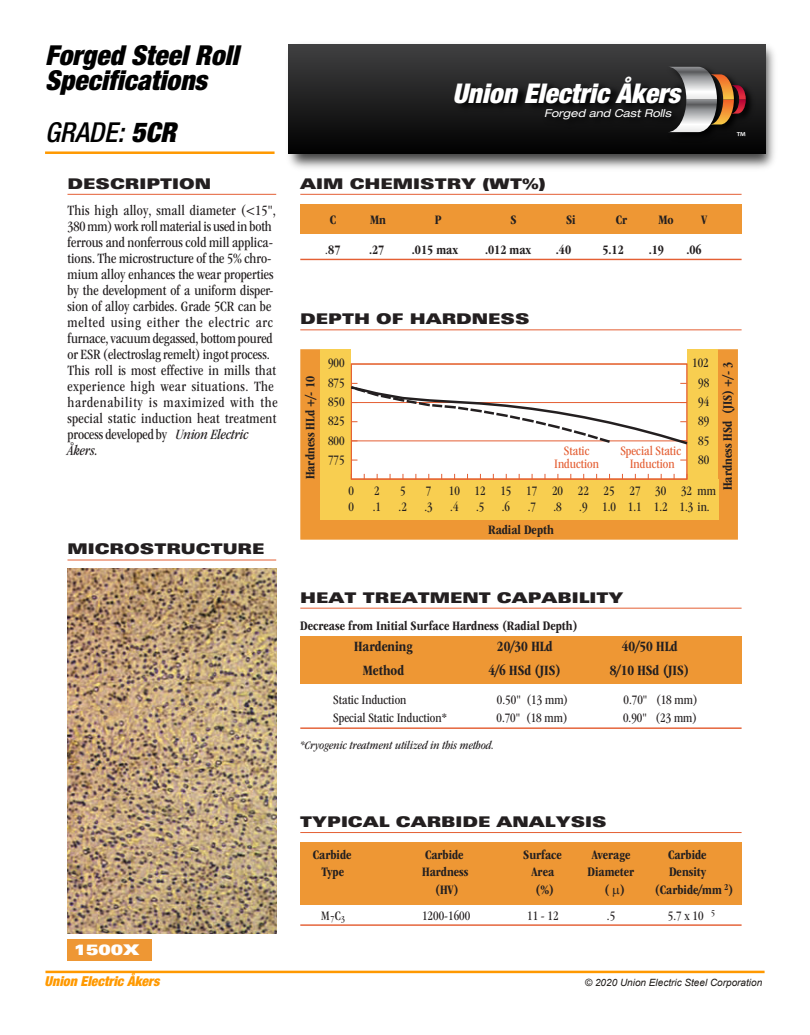
<style>
.page{position:relative;width:810px;height:1035px;background:#fff}
.page>*{position:absolute;margin:0;border:0;box-sizing:border-box;transform-origin:0 0}
.t1{font:italic 900 condensed 27.5px/25.9px "Helvetica Neue LT";color:#000}
.t2{font:italic 500 condensed 27.5px "Helvetica Neue LT";color:#000}
.t3{font:italic 900 condensed 27.25px "Helvetica Neue LT";color:#fff}
.t4{font:condensed 14.75px/16px "ITC Garamond Std";color:#231f20}
.t5{font:14.75px "Univers LT Std X Black Ex";color:#231f20}
.t6{font:700 condensed 14.75px "ITC Garamond Std";color:#231f20}
.t7{font:14.75px "Univers LT Std X Black Ex";color:#fff}
.t8{font:14.75px "Myriad Pro";color:#fff}
.t9{font:italic 900 condensed 13.75px "Helvetica Neue LT";color:#f90}
.t10{font:700 condensed 13.38px "ITC Garamond Std";color:#231f20}
.t11{font:condensed 13.38px/16px "ITC Garamond Std";color:#231f20}
.t12{font:condensed 13.38px/12.5px "ITC Garamond Std";color:#e45f34;text-align:center}
.t13{font:italic condensed 12px "ITC Garamond Std";color:#231f20}
.t14{font:italic expanded 10.88px "Helvetica Neue LT";color:#fff}
.t15{font:italic 10px "Arial";color:#1e1a17}
.s1{font-weight:900}
.s2{font-style:italic}
.s3{font-weight:400}
</style>
<div class="page">
<img style="left:288px;top:44px;width:487px;height:125px">
<hr style="left:45px;top:151px;width:230px;height:3px;background:#f90">
<hr style="left:45px;top:971px;width:720px;height:2px;background:#f90">
<div style="left:289px;top:45px;width:476px;height:109px;background:linear-gradient(to bottom,#404041,#010101)"></div>
<img style="left:451px;top:62px;width:307px;height:82px">
<svg style="left:668px;top:67px;width:78px;height:65px;background:#74645c"></svg>
<div style="left:68px;top:939px;width:84px;height:22px;background:#ee9734"></div>
<div style="left:300px;top:842px;width:442px;height:63px;background:#ee9734"></div>
<div style="left:300px;top:636px;width:442px;height:47px;background:#ee9734"></div>
<div style="left:300px;top:204px;width:442px;height:30px;background:#ee9734"></div>
<hr style="left:300px;top:608px;width:442px;height:1px;background:#e45f34">
<hr style="left:300px;top:727px;width:442px;height:2px;background:#e45f34">
<hr style="left:300px;top:832px;width:442px;height:1px;background:#e45f34">
<hr style="left:300px;top:924px;width:442px;height:2px;background:#e45f34">
<hr style="left:68px;top:194px;width:208px;height:1px;background:#e45f34">
<hr style="left:68px;top:560px;width:208px;height:1px;background:#e45f34">
<hr style="left:300px;top:329px;width:442px;height:1px;background:#e45f34">
<hr style="left:300px;top:194px;width:442px;height:1px;background:#e45f34">
<hr style="left:300px;top:259px;width:442px;height:1px;background:#e45f34">
<img style="left:68px;top:569px;width:208px;height:365px">
<svg style="left:300px;top:349px;width:438px;height:191px;fill:#ee9734"></svg>
<div style="left:351px;top:363px;width:337px;height:117px;background:#fff"></div>
<div style="left:688px;top:349px;width:30px;height:164px;background:#f8ce50"></div>
<div style="left:320px;top:349px;width:31px;height:164px;background:#f8ce50"></div>
<div style="left:320px;top:480px;width:398px;height:40px;background:#f8ce50"></div>
<div style="left:351px;top:363px;width:337px;height:117px;border:1px solid #e45f34"></div>
<svg style="left:350px;top:383px;width:338px;height:63px"></svg>
<h1 class="t1" style="left:45px;top:41px;width:195px">Forged Steel Roll<br>Specifications</h1>
<h1 class="t2" style="left:45px;top:116px;width:132px">GRADE: <span class="s1">5CR</span></h1>
<p class="t5" style="left:68px;top:175px;width:145px">DESCRIPTION</p>
<p class="t4" style="left:68px;top:202px;width:212px">This high alloy, small diameter (&lt;15", 380mm)work rollmaterial is used in both ferrous and nonferrous cold mill applica&shy;tions. The microstructure of the 5% chro&shy;mium alloy enhances the wear properties by the development of a uniform disper&shy;sion of alloy carbides. Grade 5CR can be melted using either the electric arc furnace,vacuumdegassed, bottompoured or ESR (electroslag remelt)ingot process.<br>This roll is most effective in mills that experience high wear situations. The hardenability is maximized with the special static induction heat treatment process developed by <span class="s2">Union Electric Åkers.</span></p>
<p class="t5" style="left:68px;top:540px;width:198px">MICROSTRUCTURE</p>
<h2 class="t3" style="left:453px;top:76px;width:229px">Union Electric Åkers</h2>
<p class="t14" style="left:544px;top:107px;width:129px">Forged and Cast Rolls</p>
<p class="t5" style="left:300px;top:175px;width:247px">AIM CHEMISTRY (WT%)</p>
<p class="t10" style="left:330px;top:212px;width:8px">C</p>
<p class="t10" style="left:370px;top:212px;width:17px">Mn</p>
<p class="t10" style="left:435px;top:212px;width:8px">P</p>
<p class="t10" style="left:510px;top:212px;width:8px">S</p>
<p class="t10" style="left:566px;top:212px;width:11px">Si</p>
<p class="t10" style="left:616px;top:212px;width:13px">Cr</p>
<p class="t10" style="left:658px;top:212px;width:17px">Mo</p>
<p class="t10" style="left:701px;top:212px;width:8px">V</p>
<p class="t10" style="left:325px;top:242px;width:17px"><span class="s3">.</span>87</p>
<p class="t10" style="left:369px;top:242px;width:17px">.27</p>
<p class="t10" style="left:412px;top:242px;width:48px">.015 max</p>
<p class="t10" style="left:485px;top:242px;width:48px">.012 max</p>
<p class="t10" style="left:556px;top:242px;width:17px">.40</p>
<p class="t10" style="left:602px;top:242px;width:23px">5.12</p>
<p class="t10" style="left:649px;top:242px;width:17px">.19</p>
<p class="t10" style="left:686px;top:242px;width:17px">.06</p>
<p class="t5" style="left:300px;top:310px;width:231px">DEPTH OF HARDNESS</p>
<p class="t8" style="left:737px;top:128px;width:11px">™</p>
<p class="t10" style="left:303px;top:479px;width:105px;rotate:-90deg">Hardness HLd +/- 10</p>
<p class="t11" style="left:328px;top:355px;width:18px">900</p>
<p class="t11" style="left:692px;top:355px;width:18px">102</p>
<p class="t10" style="left:720px;top:490px;width:130px;rotate:-90deg">Hardness HSd (JIS) +/- 3</p>
<p class="t11" style="left:328px;top:375px;width:18px">875</p>
<p class="t11" style="left:698px;top:375px;width:13px">98</p>
<p class="t11" style="left:698px;top:394px;width:13px">94</p>
<p class="t11" style="left:328px;top:394px;width:18px">850</p>
<p class="t11" style="left:328px;top:413px;width:18px">825</p>
<p class="t11" style="left:698px;top:413px;width:13px">89</p>
<p class="t11" style="left:328px;top:432px;width:18px">800</p>
<p class="t11" style="left:698px;top:432px;width:13px">85</p>
<p class="t12" style="left:554px;top:445px;width:46px">Static<br>Induction</p>
<p class="t12" style="left:620px;top:445px;width:62px">Special Static<br>Induction</p>
<p class="t11" style="left:698px;top:452px;width:13px">80</p>
<p class="t11" style="left:328px;top:452px;width:18px">775</p>
<p class="t11" style="left:349px;top:483px;width:7px">0<br>0</p>
<p class="t11" style="left:449px;top:483px;width:13px">10 .4</p>
<p class="t11" style="left:500px;top:483px;width:13px">15 .6</p>
<p class="t11" style="left:552px;top:483px;width:13px">20 .8</p>
<p class="t11" style="left:602px;top:483px;width:15px">25<br>1.0</p>
<p class="t11" style="left:373px;top:483px;width:10px">2 .1</p>
<p class="t11" style="left:399px;top:483px;width:10px">5 .2</p>
<p class="t11" style="left:424px;top:483px;width:10px">7 .3</p>
<p class="t11" style="left:475px;top:483px;width:13px">12 .5</p>
<p class="t11" style="left:526px;top:483px;width:13px">17 .7</p>
<p class="t11" style="left:578px;top:483px;width:13px">22 .9</p>
<p class="t11" style="left:628px;top:483px;width:15px">27<br>1.1</p>
<p class="t11" style="left:680px;top:483px;width:38px">32 mm<br>1.3 in.</p>
<p class="t11" style="left:654px;top:483px;width:15px">30<br>1.2</p>
<p class="t10" style="left:488px;top:522px;width:67px">Radial Depth</p>
<p class="t5" style="left:300px;top:588px;width:325px">HEAT TREATMENT CAPABILITY</p>
<p class="t10" style="left:300px;top:618px;width:279px">Decrease from Initial Surface Hardness (Radial Depth)</p>
<p class="t6" style="left:354px;top:638px;width:60px">Hardening</p>
<p class="t6" style="left:497px;top:638px;width:57px">20/30 HLd</p>
<p class="t6" style="left:622px;top:638px;width:57px">40/50 HLd</p>
<p class="t6" style="left:363px;top:663px;width:43px">Method</p>
<p class="t6" style="left:488px;top:663px;width:74px">4/6 HSd (JIS)</p>
<p class="t6" style="left:610px;top:663px;width:81px">8/10 HSd (JIS)</p>
<p class="t11" style="left:333px;top:692px;width:75px">Static Induction</p>
<p class="t11" style="left:497px;top:692px;width:73px">0.50" (13 mm)</p>
<p class="t11" style="left:624px;top:692px;width:76px">0.70" (18 mm)</p>
<p class="t11" style="left:333px;top:710px;width:115px">Special Static Induction*</p>
<p class="t11" style="left:496px;top:710px;width:73px">0.70" (18 mm)</p>
<p class="t11" style="left:623px;top:710px;width:76px">0.90" (23 mm)</p>
<p class="t13" style="left:300px;top:739px;width:196px">*Cryogenic treatment utilized in this method.</p>
<p class="t7" style="left:74px;top:941px;width:67px">1500X</p>
<p class="t9" style="left:45px;top:973px;width:116px">Union Electric Åkers</p>
<p class="t5" style="left:300px;top:813px;width:308px">TYPICAL CARBIDE ANALYSIS</p>
<p class="t10" style="left:313px;top:847px;width:40px">Carbide</p>
<p class="t10" style="left:425px;top:847px;width:40px">Carbide</p>
<p class="t10" style="left:523px;top:847px;width:40px">Surface</p>
<p class="t10" style="left:592px;top:847px;width:40px">Average</p>
<p class="t10" style="left:668px;top:847px;width:40px">Carbide</p>
<p class="t10" style="left:321px;top:865px;width:24px">Type</p>
<p class="t10" style="left:422px;top:865px;width:48px">Hardness</p>
<p class="t10" style="left:532px;top:865px;width:24px">Area</p>
<p class="t10" style="left:588px;top:865px;width:48px">Diameter</p>
<p class="t10" style="left:669px;top:865px;width:39px">Density</p>
<p class="t10" style="left:435px;top:882px;width:25px">(HV)</p>
<p class="t10" style="left:535px;top:882px;width:20px">(%)</p>
<p class="t10" style="left:605px;top:882px;width:22px">( )</p>
<p class="t10" style="left:655px;top:882px;width:80px">(Carbide/mm <sup>2</sup>)</p>
<p class="t11" style="left:321px;top:907px;width:25px">M<sub>7</sub>C<sub>3</sub></p>
<p class="t11" style="left:422px;top:907px;width:50px">1200-1600</p>
<p class="t11" style="left:527px;top:907px;width:33px">11 - 12</p>
<p class="t11" style="left:607px;top:907px;width:10px">.5</p>
<p class="t11" style="left:668px;top:907px;width:49px">5.7 x 10 <sup>5</sup></p>
<p class="t15" style="left:585px;top:977px;width:179px">© 2020 Union Electric Steel Corporation</p>
</div>
